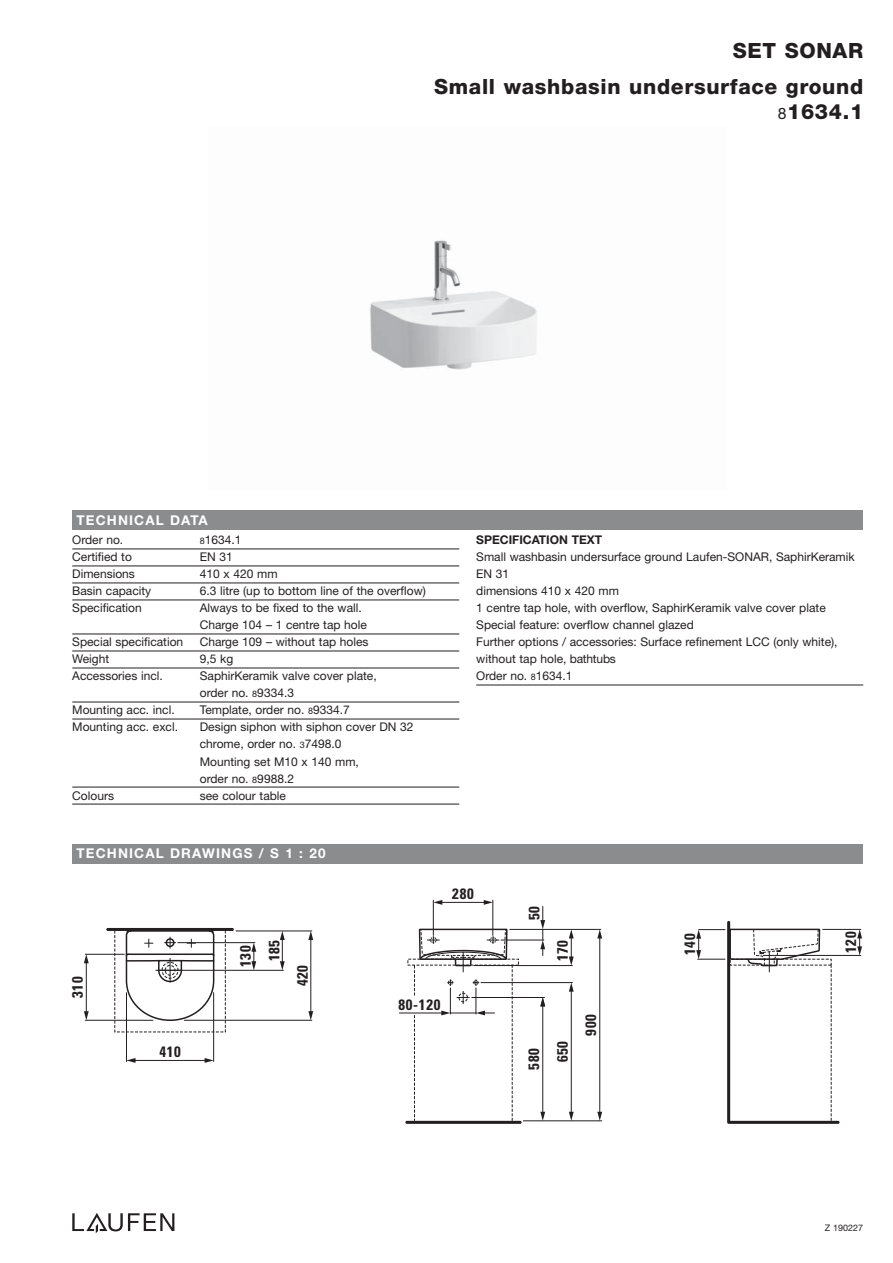
<style>
.page{position:relative;width:893px;height:1263px;background:#fff}
.page>*{position:absolute;margin:0;border:0;box-sizing:border-box;transform-origin:0 0}
.t1{font:800 21px/36.2px "Helvetica Neue";letter-spacing:.03em;color:#231f20;text-align:right}
.t2{font:700 condensed 15px/28.8px "Univers";letter-spacing:.05em;color:#231f20;text-align:center}
.t3{font:700 13.5px "Helvetica Neue";letter-spacing:.085em;color:#fff}
.t4{font:12px/17px "Helvetica Neue";color:#231f20}
.t5{font:700 12px "Helvetica Neue";color:#231f20}
.t6{font:9px "Helvetica Neue";color:#231f20}
.s1{font-weight:400;font-size:15.75px}
.s2{font-size:9px}
</style>
<div class="page">
<hr style="left:106px;top:928px;width:128px;height:3px;background:#231f20;border-radius:2px">
<hr style="left:405px;top:1121px;width:117px;height:3px;background:#231f20;border-radius:2px">
<svg style="left:125px;top:931px;width:90px;height:91px"></svg>
<hr style="left:184px;top:1020px;width:128px;height:1px;background:#231f20">
<svg style="left:308px;top:931px;width:5px;height:9px"></svg>
<svg style="left:308px;top:1011px;width:5px;height:9px"></svg>
<hr style="left:311px;top:939px;width:1px;height:73px;background:#231f20">
<hr style="left:236px;top:931px;width:76px;height:1px;background:#231f20">
<hr style="left:156px;top:970px;width:127px;height:1px;background:#231f20">
<svg style="left:280px;top:931px;width:5px;height:39px"></svg>
<svg style="left:251px;top:943px;width:5px;height:27px"></svg>
<hr style="left:126px;top:993px;width:1px;height:68px;background:#231f20">
<hr style="left:213px;top:993px;width:1px;height:68px;background:#231f20">
<svg style="left:126px;top:1058px;width:10px;height:5px"></svg>
<svg style="left:205px;top:1058px;width:9px;height:5px"></svg>
<hr style="left:135px;top:1060px;width:70px;height:1px;background:#231f20">
<svg style="left:597px;top:929px;width:5px;height:9px"></svg>
<hr style="left:599px;top:937px;width:1px;height:176px;background:#231f20">
<svg style="left:418px;top:928px;width:90px;height:196px"></svg>
<hr style="left:399px;top:1013px;width:42px;height:1px;background:#231f20">
<svg style="left:569px;top:930px;width:5px;height:28px"></svg>
<hr style="left:510px;top:929px;width:91px;height:1px;background:#231f20">
<hr style="left:763px;top:955px;width:98px;height:1px;background:#231f20">
<svg style="left:857px;top:929px;width:5px;height:26px"></svg>
<hr style="left:823px;top:929px;width:38px;height:1px;background:#231f20">
<svg style="left:407px;top:958px;width:196px;height:163px"></svg>
<svg style="left:696px;top:863px;width:144px;height:261px"></svg>
<hr style="left:433px;top:900px;width:1px;height:35px;background:#231f20">
<hr style="left:493px;top:900px;width:1px;height:35px;background:#231f20">
<svg style="left:433px;top:900px;width:9px;height:5px"></svg>
<svg style="left:484px;top:900px;width:9px;height:5px"></svg>
<hr style="left:442px;top:902px;width:42px;height:1px;background:#231f20">
<svg style="left:540px;top:906px;width:5px;height:49px"></svg>
<hr style="left:501px;top:940px;width:43px;height:1px;background:#231f20">
<hr style="left:178px;top:942px;width:77px;height:1px;background:#231f20">
<hr style="left:85px;top:1020px;width:68px;height:1px;background:#231f20">
<svg style="left:84px;top:954px;width:5px;height:9px"></svg>
<svg style="left:84px;top:1011px;width:5px;height:9px"></svg>
<hr style="left:86px;top:963px;width:1px;height:48px;background:#231f20">
<hr style="left:85px;top:954px;width:39px;height:1px;background:#231f20">
<svg style="left:72px;top:1213px;width:102px;height:20px"></svg>
<div style="left:72px;top:844px;width:791px;height:19px;background:#8a8c8e"></div>
<div style="left:72px;top:510px;width:791px;height:19px;background:#8a8c8e"></div>
<img style="left:370px;top:240px;width:167px;height:130px">
<hr style="left:72px;top:549px;width:387px;height:1px;background:#231f20">
<hr style="left:72px;top:566px;width:387px;height:1px;background:#231f20">
<hr style="left:72px;top:583px;width:387px;height:1px;background:#231f20">
<hr style="left:72px;top:600px;width:387px;height:1px;background:#231f20">
<hr style="left:72px;top:634px;width:387px;height:1px;background:#231f20">
<hr style="left:72px;top:651px;width:387px;height:1px;background:#231f20">
<hr style="left:72px;top:668px;width:387px;height:1px;background:#231f20">
<hr style="left:72px;top:702px;width:387px;height:1px;background:#231f20">
<hr style="left:72px;top:719px;width:387px;height:1px;background:#231f20">
<hr style="left:72px;top:787px;width:387px;height:1px;background:#231f20">
<hr style="left:72px;top:804px;width:387px;height:1px;background:#231f20">
<hr style="left:476px;top:685px;width:387px;height:1px;background:#231f20">
<h1 class="t1" style="left:434px;top:34px;width:431px">SET SONAR<br>Small washbasin undersurface ground</h1>
<h1 class="t1" style="left:778px;top:95px;width:87px"><span class="s1">8</span>1634.1</h1>
<p class="t3" style="left:77px;top:515px;width:133px">TECHNICAL DATA</p>
<p class="t4" style="left:72px;top:533px;width:53px">Order no.</p>
<p class="t4" style="left:200px;top:533px;width:43px"><span class="s2">8</span>1634.1</p>
<p class="t4" style="left:72px;top:550px;width:61px">Certified to</p>
<p class="t4" style="left:200px;top:550px;width:35px">EN 31</p>
<p class="t4" style="left:72px;top:567px;width:64px">Dimensions</p>
<p class="t4" style="left:200px;top:567px;width:79px">410 x 420 mm</p>
<p class="t4" style="left:72px;top:584px;width:81px">Basin capacity</p>
<p class="t4" style="left:200px;top:584px;width:228px">6.3 litre (up to bottom line of the overflow)</p>
<p class="t4" style="left:72px;top:601px;width:71px">Specification</p>
<p class="t4" style="left:200px;top:601px;width:169px">Always to be fixed to the wall.<br>Charge 104 – 1 centre tap hole</p>
<p class="t4" style="left:72px;top:635px;width:112px">Special specification</p>
<p class="t4" style="left:200px;top:635px;width:170px">Charge 109 – without tap holes</p>
<p class="t4" style="left:72px;top:652px;width:38px">Weight</p>
<p class="t4" style="left:200px;top:652px;width:35px">9,5 kg</p>
<p class="t4" style="left:72px;top:669px;width:92px">Accessories incl.</p>
<p class="t4" style="left:200px;top:669px;width:178px">SaphirKeramik valve cover plate, order no. <span class="s2">8</span>9334.3</p>
<p class="t4" style="left:72px;top:703px;width:104px">Mounting acc. incl.</p>
<p class="t4" style="left:200px;top:703px;width:151px">Template, order no. <span class="s2">8</span>9334.7</p>
<p class="t4" style="left:72px;top:720px;width:107px">Mounting acc. excl.</p>
<p class="t4" style="left:200px;top:720px;width:215px">Design siphon with siphon cover DN 32 chrome, order no. <span class="s2">3</span>7498.0<br>Mounting set M10 x 140 mm,<br>order no. <span class="s2">8</span>9988.2</p>
<p class="t4" style="left:72px;top:788px;width:43px">Colours</p>
<p class="t4" style="left:200px;top:788px;width:88px">see colour table</p>
<p class="t3" style="left:77px;top:849px;width:250px">TECHNICAL DRAWINGS / S 1 : 20</p>
<p class="t5" style="left:476px;top:536px;width:127px">SPECIFICATION TEXT</p>
<p class="t4" style="left:476px;top:550px;width:380px">Small washbasin undersurface ground Laufen-SONAR, SaphirKeramik EN 31<br>dimensions 410 x 420 mm<br>1 centre tap hole, with overflow, SaphirKeramik valve cover plate Special feature: overflow channel glazed<br>Further options / accessories: Surface refinement LCC (only white), without tap hole, bathtubs<br>Order no. <span class="s2">8</span>1634.1</p>
<p class="t2" style="left:452px;top:881px;width:23px">280</p>
<p class="t2" style="left:521px;top:920px;width:16px;rotate:-90deg">50</p>
<p class="t2" style="left:65px;top:998px;width:23px;rotate:-90deg">310</p>
<p class="t2" style="left:233px;top:967px;width:23px;rotate:-90deg">130</p>
<p class="t2" style="left:261px;top:961px;width:23px;rotate:-90deg">185</p>
<p class="t2" style="left:290px;top:986px;width:23px;rotate:-90deg">420</p>
<p class="t2" style="left:398px;top:991px;width:44px">80-120</p>
<p class="t2" style="left:550px;top:961px;width:23px;rotate:-90deg">170</p>
<p class="t2" style="left:677px;top:955px;width:23px;rotate:-90deg">140</p>
<p class="t2" style="left:838px;top:953px;width:23px;rotate:-90deg">120</p>
<p class="t2" style="left:578px;top:1036px;width:23px;rotate:-90deg">900</p>
<p class="t2" style="left:159px;top:1039px;width:23px">410</p>
<p class="t2" style="left:521px;top:1070px;width:30px;rotate:-90deg">580<br>650</p>
<p class="t6" style="left:825px;top:1224px;width:40px">Z 190227</p>
</div>
